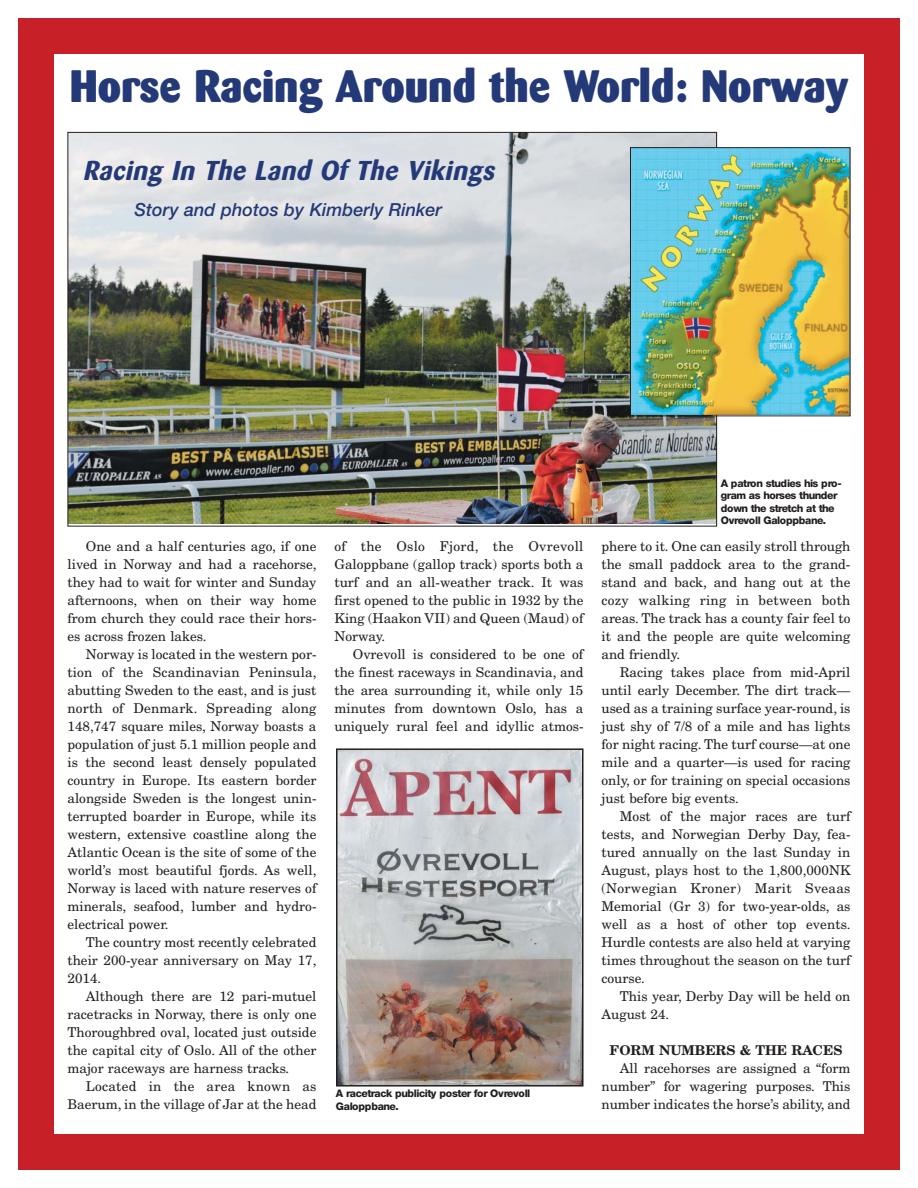
<style>
.page{position:relative;width:918px;height:1188px;background:#fff}
.page>*{position:absolute;margin:0;border:0;box-sizing:border-box;transform-origin:0 0}
.t1{font:800 45px "Barmeno";color:#243978}
.t2{font:italic 700 27px "Barmeno";color:#243978}
.t3{font:italic 500 18px "Helvetica Neue";color:#243978}
.t4{font:13.5px/18px "New Century Schlbk";color:#231f20;text-align:justify}
.t5{font:700 13.5px "New Century Schlbk";color:#231f20}
.t6{font:800 10.5px/12.6px "Helvetica Neue";letter-spacing:-.055em;color:#231f20}
.t7{font:800 10.5px/12.6px "Helvetica Neue";letter-spacing:-.035em;color:#231f20}
</style>
<div class="page">
<div style="left:18px;top:18px;width:882px;height:1152px;background:#c72027"></div>
<div style="left:54px;top:54px;width:810px;height:1080px;background:#fff"></div>
<img style="left:70px;top:134px;width:645px;height:389px">
<img style="left:632px;top:149px;width:216px;height:265px">
<div style="left:630px;top:147px;width:220px;height:269px;border:1px solid #231f20"></div>
<img style="left:339px;top:751px;width:242px;height:333px">
<div style="left:336px;top:748px;width:248px;height:339px;border:2px solid #231f20"></div>
<h1 class="t1" style="left:70px;top:67px;width:780px">Horse Racing Around the World: Norway</h1>
<h2 class="t2" style="left:83px;top:160px;width:419px">Racing In The Land Of The Vikings</h2>
<h3 class="t3" style="left:134px;top:203px;width:309px">Story and photos by Kimberly Rinker</h3>
<p class="t4" style="left:68px;top:539px;width:251px;text-indent:18px">One and a half centuries ago, if one lived in Norway and had a racehorse, they had to wait for winter and Sunday afternoons, when on their way home from church they could race their hors&shy;es across frozen lakes.</p>
<p class="t4" style="left:68px;top:647px;width:251px;text-indent:18px">Norway is located in the western por&shy;tion of the Scandinavian Peninsula, abutting Sweden to the east, and is just north of Denmark. Spreading along 148,747 square miles, Norway boasts a population of just 5.1 million people and is the second least densely populated country in Europe. Its eastern border alongside Sweden is the longest unin&shy;terrupted boarder in Europe, while its western, extensive coastline along the Atlantic Ocean is the site of some of the world’s most beautiful fjords. As well, Norway is laced with nature reserves of minerals, seafood, lumber and hydro&shy;electrical power.</p>
<p class="t4" style="left:68px;top:935px;width:251px;text-indent:18px">The country most recently celebrated their 200-year anniversary on May 17, 2014.</p>
<p class="t4" style="left:68px;top:989px;width:251px;text-indent:18px">Although there are 12 pari-mutuel racetracks in Norway, there is only one Thoroughbred oval, located just outside the capital city of Oslo. All of the other major raceways are harness tracks.</p>
<p class="t4" style="left:68px;top:1079px;width:251px;text-align:right">Located in the area known as<br>Baerum, in the village of Jar at the head</p>
<p class="t4" style="left:335px;top:539px;width:251px">of the Oslo Fjord, the Ovrevoll Galoppbane (gallop track) sports both a turf and an all-weather track. It was first opened to the public in 1932 by the King (Haakon VII) and Queen (Maud) of Norway.</p>
<p class="t4" style="left:335px;top:647px;width:251px;text-indent:18px">Ovrevoll is considered to be one of the finest raceways in Scandinavia, and the area surrounding it, while only 15 minutes from downtown Oslo, has a uniquely rural feel and idyllic atmos-</p>
<p class="t7" style="left:336px;top:1088px;width:196px">A racetrack publicity poster for Ovrevoll<br>Galoppbane.</p>
<p class="t6" style="left:721px;top:478px;width:122px">A patron studies his pro&shy;gram as horses thunder down the stretch at the<br>Ovrevoll Galoppbane.</p>
<p class="t4" style="left:602px;top:539px;width:251px">phere to it. One can easily stroll through the small paddock area to the grand&shy;stand and back, and hang out at the cozy walking ring in between both areas. The track has a county fair feel to it and the people are quite welcoming and friendly.</p>
<p class="t4" style="left:602px;top:665px;width:251px;text-indent:18px">Racing takes place from mid-April until early December. The dirt track— used as a training surface year-round, is just shy of 7/8 of a mile and has lights for night racing. The turf course—at one mile and a quarter—is used for racing only, or for training on special occasions just before big events.</p>
<p class="t4" style="left:602px;top:809px;width:251px;text-indent:18px">Most of the major races are turf tests, and Norwegian Derby Day, fea&shy;tured annually on the last Sunday in August, plays host to the 1,800,000NK (Norwegian Kroner) Marit Sveaas Memorial (Gr 3) for two-year-olds, as well as a host of other top events.<br>Hurdle contests are also held at varying times throughout the season on the turf course.</p>
<p class="t4" style="left:602px;top:989px;width:250px;text-indent:18px">This year, Derby Day will be held on<br>August 24.</p>
<p class="t5" style="left:610px;top:1045px;width:234px">FORM NUMBERS &amp; THE RACES</p>
<p class="t4" style="left:602px;top:1061px;width:251px;text-indent:18px">All racehorses are assigned a “form number” for wagering purposes. This number indicates the horse’s ability, and</p>
</div>
